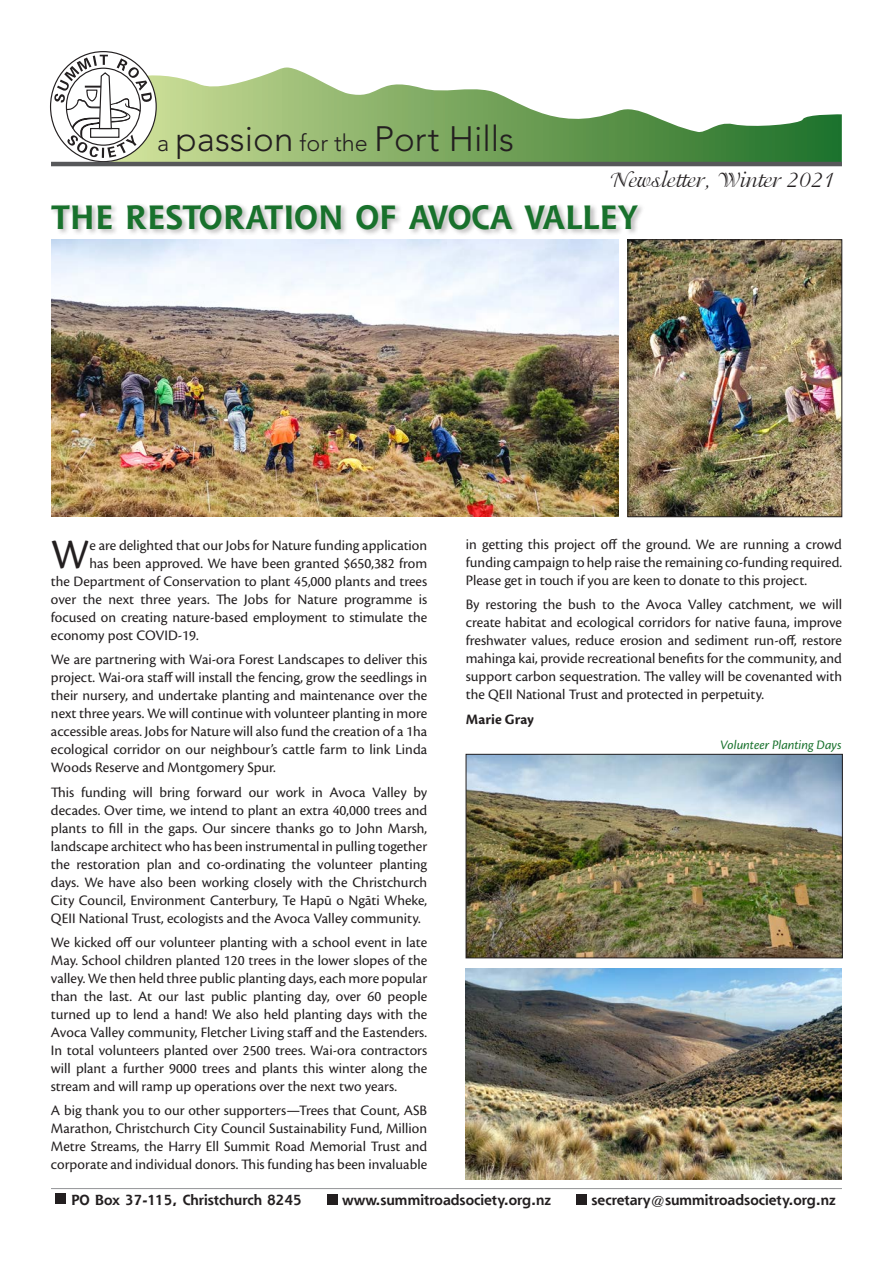
<style>
.page{position:relative;width:893px;height:1263px;background:#fff}
.page>*{position:absolute;margin:0;border:0;box-sizing:border-box;transform-origin:0 0}
.Body_Text_Cronos{font:43.65px "Cronos Pro";color:#231f20}
.t1{font:300 34.95px "Avenir";color:#231f20}
.Body_Text_Cronos-2{font:700 33px "Shannon";color:#18712c}
.t2{font:22.5px "Adorable";color:#231f20}
.Body_Text_Cronos-3{font:15px/18px "Cronos Pro";color:#231f20;text-align:justify}
.Body_Text_Cronos-4{font:700 15px "Cronos Pro";letter-spacing:.005em;color:#231f20}
.t3{font:700 14.25px "Shannon";color:#231f20}
.captions_2{font:italic 13.5px "Cronos Pro";letter-spacing:-.005em;color:#18712c}
.s1{font-size:23.4px}
</style>
<div class="page">
<div style="left:56px;top:1194px;width:10px;height:10px;background:#231f20"></div>
<div style="left:327px;top:1194px;width:10px;height:10px;background:#231f20"></div>
<div style="left:576px;top:1194px;width:10px;height:10px;background:#231f20"></div>
<hr style="left:51px;top:1188px;width:791px;height:1px;background:#939598">
<svg style="left:111px;top:67px;width:731px;height:95px"></svg>
<svg style="left:54px;top:55px;width:98px;height:105px"></svg>
<img style="left:630px;top:241px;width:210px;height:274px">
<div style="left:628px;top:239px;width:214px;height:278px;border:1px solid #231f20"></div>
<img style="left:468px;top:756px;width:372px;height:200px">
<div style="left:466px;top:754px;width:376px;height:204px;border:1px solid #231f20"></div>
<img style="left:51px;top:240px;width:567px;height:277px">
<div style="left:50px;top:203px;width:595px;height:33px;background:#231f20;opacity:.3"></div>
<hr style="left:51px;top:162px;width:791px;height:4px;background:#57585a">
<img style="left:466px;top:969px;width:376px;height:210px">
<p class="t1" style="left:157px;top:119px;width:358px"><span class="s1">a</span> passion <span class="s1">for the</span> Port Hills</p>
<p class="t2" style="left:610px;top:169px;width:227px">Newsletter, Winter 2021</p>
<p class="Body_Text_Cronos-2" style="left:51px;top:196px;width:588px">THE RESTORATION OF AVOCA VALLEY</p>
<p class="Body_Text_Cronos" style="left:51px;top:529px;width:40px">W</p>
<p class="Body_Text_Cronos-3" style="left:89px;top:536px;width:339px">e are delighted that our Jobs for Nature funding application</p>
<p class="Body_Text_Cronos-3" style="left:89px;top:554px;width:339px">has been approved. We have been granted $650,382 from</p>
<p class="Body_Text_Cronos-3" style="left:51px;top:572px;width:378px">the Department of Conservation to plant 45,000 plants and trees</p>
<p class="Body_Text_Cronos-3" style="left:51px;top:590px;width:378px">over the next three years. The Jobs for Nature programme is</p>
<p class="Body_Text_Cronos-3" style="left:51px;top:608px;width:378px">focused on creating nature-based employment to stimulate the</p>
<p class="Body_Text_Cronos-3" style="left:51px;top:626px;width:149px">economy post COVID-19.</p>
<p class="Body_Text_Cronos-3" style="left:51px;top:651px;width:378px">We are partnering with Wai-ora Forest Landscapes to deliver this project. Wai-ora staff will install the fencing, grow the seedlings in their nursery, and undertake planting and maintenance over the next three years. We will continue with volunteer planting in more accessible areas. Jobs for Nature will also fund the creation of a 1ha ecological corridor on our neighbour’s cattle farm to link Linda Woods Reserve and Montgomery Spur.</p>
<p class="Body_Text_Cronos-3" style="left:51px;top:783px;width:378px">This funding will bring forward our work in Avoca Valley by decades. Over time, we intend to plant an extra 40,000 trees and plants to fill in the gaps. Our sincere thanks go to John Marsh, landscape architect who has been instrumental in pulling together the restoration plan and co-ordinating the volunteer planting days. We have also been working closely with the Christchurch City Council, Environment Canterbury, Te Hapū o Ngāti Wheke, QEII National Trust, ecologists and the Avoca Valley community.</p>
<p class="Body_Text_Cronos-3" style="left:51px;top:933px;width:378px">We kicked off our volunteer planting with a school event in late May. School children planted 120 trees in the lower slopes of the valley. We then held three public planting days, each more popular than the last. At our last public planting day, over 60 people turned up to lend a hand! We also held planting days with the Avoca Valley community, Fletcher Living staff and the Eastenders.<br>In total volunteers planted over 2500 trees. Wai-ora contractors will plant a further 9000 trees and plants this winter along the stream and will ramp up operations over the next two years.</p>
<p class="Body_Text_Cronos-3" style="left:51px;top:1102px;width:378px">A big thank you to our other supporters—Trees that Count, ASB Marathon, Christchurch City Council Sustainability Fund, Million Metre Streams, the Harry Ell Summit Road Memorial Trust and corporate and individual donors. This funding has been invaluable</p>
<p class="Body_Text_Cronos-3" style="left:466px;top:535px;width:378px">in getting this project off the ground. We are running a crowd funding campaign to help raise the remaining co-funding required.<br>Please get in touch if you are keen to donate to this project.</p>
<p class="Body_Text_Cronos-3" style="left:466px;top:596px;width:378px">By restoring the bush to the Avoca Valley catchment, we will create habitat and ecological corridors for native fauna, improve freshwater values, reduce erosion and sediment run-off, restore mahinga kai, provide recreational benefits for the community, and support carbon sequestration. The valley will be covenanted with the QEII National Trust and protected in perpetuity.</p>
<p class="Body_Text_Cronos-4" style="left:466px;top:710px;width:70px">Marie Gray</p>
<p class="captions_2" style="left:720px;top:737px;width:123px">Volunteer Planting Days</p>
<p class="t3" style="left:71px;top:1191px;width:232px">PO Box 37-115, Christchurch 8245</p>
<p class="t3" style="left:342px;top:1191px;width:211px">www.summitroadsociety.org.nz</p>
<p class="t3" style="left:591px;top:1191px;width:246px">secretary@summitroadsociety.org.nz</p>
</div>
